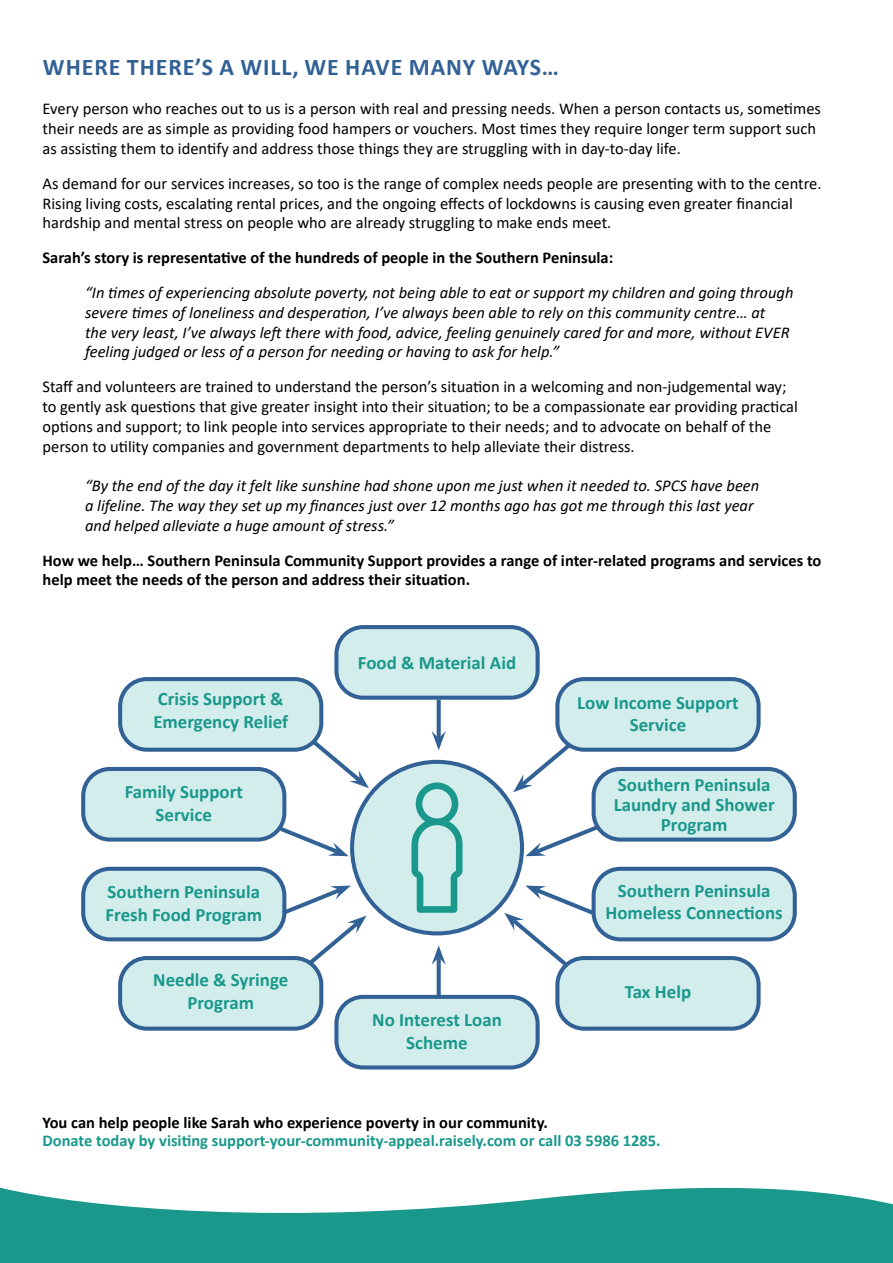
<style>
.page{position:relative;width:893px;height:1263px;background:#fff}
.page>*{position:absolute;margin:0;border:0;box-sizing:border-box;transform-origin:0 0}
.t1{font:700 24px "Calibri";letter-spacing:.04em;color:#316195}
.t2{font:700 18.9px/22.6px "Calibri";color:#19988b;text-align:center}
.t3{font:16.5px/19.8px "Calibri";color:#000}
.t4{font:italic 16.5px/19.8px "Calibri";color:#000}
.t5{font:700 16.5px/19.8px "Calibri";color:#000}
.t6{font:700 16.5px "Calibri";color:#19988b}
</style>
<div class="page">
<div style="left:557px;top:958px;width:202px;height:71px;background:#d3edec;border-radius:27px"></div>
<div style="left:555px;top:956px;width:206px;height:75px;border:4px solid #316195;border-radius:27px"></div>
<div style="left:120px;top:958px;width:201px;height:71px;background:#d3edec;border-radius:27px"></div>
<div style="left:118px;top:956px;width:205px;height:75px;border:4px solid #316195;border-radius:27px"></div>
<div style="left:336px;top:997px;width:202px;height:70px;background:#d3edec;border-radius:27px"></div>
<div style="left:334px;top:995px;width:206px;height:74px;border:4px solid #316195;border-radius:27px"></div>
<div style="left:594px;top:869px;width:201px;height:70px;background:#d3edec;border-radius:27px"></div>
<div style="left:592px;top:867px;width:205px;height:74px;border:4px solid #316195;border-radius:27px"></div>
<div style="left:83px;top:869px;width:201px;height:70px;background:#d3edec;border-radius:27px"></div>
<div style="left:81px;top:867px;width:205px;height:74px;border:4px solid #316195;border-radius:27px"></div>
<div style="left:83px;top:769px;width:201px;height:70px;background:#d3edec;border-radius:27px"></div>
<div style="left:81px;top:767px;width:205px;height:74px;border:4px solid #316195;border-radius:27px"></div>
<div style="left:594px;top:769px;width:201px;height:70px;background:#d3edec;border-radius:27px"></div>
<div style="left:592px;top:767px;width:205px;height:74px;border:4px solid #316195;border-radius:27px"></div>
<div style="left:557px;top:679px;width:202px;height:71px;background:#d3edec;border-radius:27px"></div>
<div style="left:555px;top:677px;width:206px;height:75px;border:4px solid #316195;border-radius:27px"></div>
<div style="left:336px;top:627px;width:202px;height:71px;background:#d3edec;border-radius:27px"></div>
<div style="left:334px;top:625px;width:206px;height:75px;border:4px solid #316195;border-radius:27px"></div>
<div style="left:120px;top:679px;width:201px;height:71px;background:#d3edec;border-radius:27px"></div>
<div style="left:118px;top:677px;width:205px;height:75px;border:4px solid #316195;border-radius:27px"></div>
<div style="left:352px;top:762px;width:170px;height:171px;background:#d3edec;border-radius:50%"></div>
<div style="left:350px;top:760px;width:174px;height:175px;border:4px solid #316195;border-radius:50%"></div>
<svg style="left:0;top:1187px;width:893px;height:76px;fill:#19988b"></svg>
<svg style="left:411px;top:782px;width:52px;height:131px"></svg>
<svg style="left:437px;top:700px;width:4px;height:31px"></svg>
<svg style="left:432px;top:731px;width:14px;height:19px"></svg>
<svg style="left:437px;top:965px;width:4px;height:31px"></svg>
<svg style="left:432px;top:945px;width:14px;height:20px"></svg>
<svg style="left:513px;top:738px;width:63px;height:54px"></svg>
<svg style="left:307px;top:735px;width:62px;height:53px"></svg>
<svg style="left:275px;top:823px;width:74px;height:34px"></svg>
<svg style="left:525px;top:822px;width:78px;height:35px"></svg>
<svg style="left:278px;top:885px;width:89px;height:84px"></svg>
<svg style="left:504px;top:885px;width:95px;height:87px"></svg>
<h1 class="t1" style="left:43px;top:50px;width:517px">WHERE THERE’S A WILL, WE HAVE MANY WAYS…</h1>
<p class="t3" style="left:43px;top:99px;width:780px">Every person who reaches out to us is a person with real and pressing needs. When a person contacts us, sometimes their needs are as simple as providing food hampers or vouchers. Most times they require longer term support such as assisting them to identify and address those things they are struggling with in day-to-day life.</p>
<p class="t3" style="left:43px;top:173px;width:781px">As demand for our services increases, so too is the range of complex needs people are presenting with to the centre.<br>Rising living costs, escalating rental prices, and the ongoing effects of lockdowns is causing even greater financial hardship and mental stress on people who are already struggling to make ends meet.</p>
<p class="t5" style="left:43px;top:248px;width:572px">Sarah’s story is representative of the hundreds of people in the Southern Peninsula:</p>
<p class="t4" style="left:85px;top:282px;width:710px">“In times of experiencing absolute poverty, not being able to eat or support my children and going through severe times of loneliness and desperation, I’ve always been able to rely on this community centre… at<br>the very least, I’ve always left there with food, advice, feeling genuinely cared for and more, without EVER feeling judged or less of a person for needing or having to ask for help.”</p>
<p class="t3" style="left:43px;top:376px;width:757px">Staff and volunteers are trained to understand the person’s situation in a welcoming and non-judgemental way; to gently ask questions that give greater insight into their situation; to be a compassionate ear providing practical options and support; to link people into services appropriate to their needs; and to advocate on behalf of the person to utility companies and government departments to help alleviate their distress.</p>
<p class="t4" style="left:85px;top:475px;width:676px">“By the end of the day it felt like sunshine had shone upon me just when it needed to. SPCS have been a lifeline. The way they set up my finances just over 12 months ago has got me through this last year and helped alleviate a huge amount of stress.”</p>
<p class="t5" style="left:43px;top:550px;width:780px">How we help… Southern Peninsula Community Support provides a range of inter-related programs and services to help meet the needs of the person and address their situation.</p>
<p class="t2" style="left:153px;top:687px;width:136px;text-align:left">Crisis Support &amp;<br>Emergency Relief</p>
<p class="t2" style="left:358px;top:651px;width:160px">Food &amp; Material Aid</p>
<p class="t2" style="left:577px;top:691px;width:163px">Low Income Support<br>Service</p>
<p class="t2" style="left:125px;top:780px;width:120px">Family Support<br>Service</p>
<p class="t2" style="left:614px;top:774px;width:163px;line-height:20.2px">Southern Peninsula<br>Laundry and Shower<br>Program</p>
<p class="t2" style="left:106px;top:880px;width:158px;text-align:left">Southern Peninsula<br>Fresh Food Program</p>
<p class="t2" style="left:606px;top:879px;width:179px">Southern Peninsula<br>Homeless Connections</p>
<p class="t2" style="left:153px;top:968px;width:137px">Needle &amp; Syringe<br>Program</p>
<p class="t2" style="left:625px;top:980px;width:68px">Tax Help</p>
<p class="t2" style="left:372px;top:1008px;width:131px">No Interest Loan<br>Scheme</p>
<p class="t5" style="left:43px;top:1113px;width:507px">You can help people like Sarah who experience poverty in our community.</p>
<p class="t6" style="left:43px;top:1129px;width:620px">Donate today by visiting support-your-community-appeal.raisely.com or call 03 5986 1285.</p>
</div>
